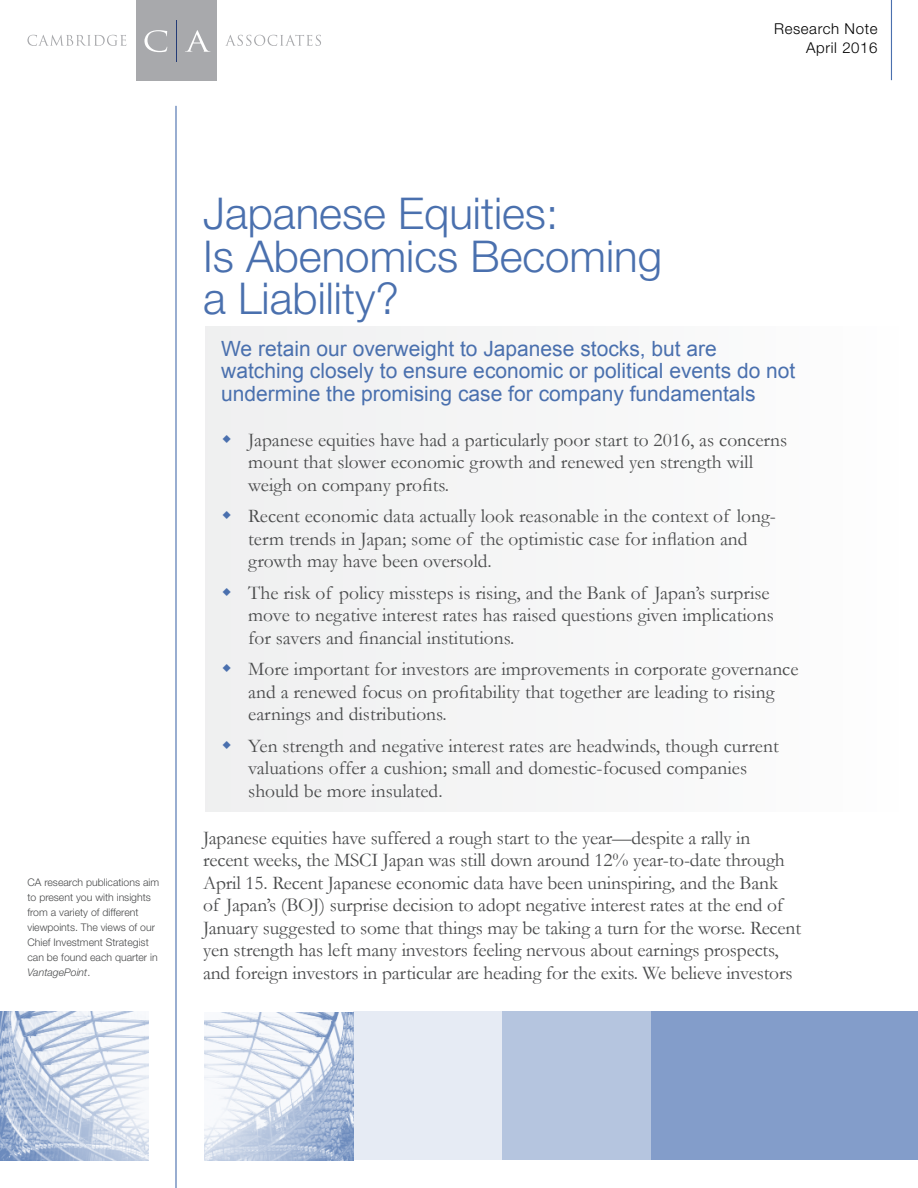
<style>
.page{position:relative;width:918px;height:1188px;background:#fff}
.page>*{position:absolute;margin:0;border:0;box-sizing:border-box;transform-origin:0 0}
.t1{font:300 43.8px/42.2px "Helvetica Neue LT Std";color:#4a70ae}
.t2{font:21px/22.5px "Arial";color:#4a70ae}
.t3{font:19.5px/22.5px "Garamond";color:#4a4b4c}
.t4{font:300 15px/19.5px "Helvetica Neue LT Std";letter-spacing:.04em;color:#000;text-align:right}
.t5{font:300 10.5px/15px "Helvetica Neue LT Std";color:#4a4b4c}
.s1{font-style:italic}
</style>
<div class="page">
<div style="left:354px;top:1012px;width:148px;height:148px;background:#e6ebf4"></div>
<div style="left:136px;top:0;width:81px;height:81px;background:#a8a9ac"></div>
<svg style="left:27px;top:35px;width:99px;height:11px"></svg>
<svg style="left:225px;top:35px;width:96px;height:11px"></svg>
<hr style="left:176px;top:20px;width:1px;height:42px;background:#233b76">
<svg style="left:144px;top:30px;width:67px;height:22px"></svg>
<div style="left:651px;top:1012px;width:267px;height:148px;background:#839dca"></div>
<div style="left:502px;top:1012px;width:149px;height:148px;background:#b5c5df"></div>
<div style="left:205px;top:326px;width:713px;height:485px;background:#f6f6f6"></div>
<hr style="left:891px;top:0;width:1px;height:80px;background:#4a70ae">
<img style="left:0;top:1012px;width:149px;height:148px">
<img style="left:205px;top:1012px;width:148px;height:148px">
<hr style="left:175px;top:106px;width:2px;height:1082px;background:#4a70ae">
<p class="t4" style="left:774px;top:18px;width:105px">Research Note<br>April 2016</p>
<p class="t5" style="left:27px;top:874px;width:133px">CA research publications aim to present you with insights from a variety of different viewpoints. The views of our<br>Chief Investment Strategist can be found each quarter in<br><span class="s1">VantagePoint</span>.</p>
<h1 class="t1" style="left:203px;top:192px;width:461px">Japanese Equities:<br>Is Abenomics Becoming a Liability?</h1>
<p class="t2" style="left:221px;top:337px;width:576px">We retain our overweight to Japanese stocks, but are watching closely to ensure economic or political events do not undermine the promising case for company fundamentals</p>
<p class="t3" style="left:248px;top:428px;width:541px">Japanese equities have had a particularly poor start to 2016, as concerns mount that slower economic growth and renewed yen strength will weigh on company profits.</p>
<p class="t3" style="left:248px;top:504px;width:529px">Recent economic data actually look reasonable in the context of long&shy;term trends in Japan; some of the optimistic case for inflation and growth may have been oversold.</p>
<p class="t3" style="left:248px;top:581px;width:527px">The risk of policy missteps is rising, and the Bank of Japan’s surprise move to negative interest rates has raised questions given implications for savers and financial institutions.</p>
<p class="t3" style="left:248px;top:657px;width:552px">More important for investors are improvements in corporate governance and a renewed focus on profitability that together are leading to rising earnings and distributions.</p>
<p class="t3" style="left:248px;top:734px;width:532px">Yen strength and negative interest rates are headwinds, though current valuations offer a cushion; small and domestic-focused companies should be more insulated.</p>
<p class="t3" style="left:203px;top:826px;width:599px">Japanese equities have suffered a rough start to the year—despite a rally in<br>recent weeks, the MSCI Japan was still down around 12% year-to-date through April 15. Recent Japanese economic data have been uninspiring, and the Bank<br>of Japan’s (BOJ) surprise decision to adopt negative interest rates at the end of January suggested to some that things may be taking a turn for the worse. Recent yen strength has left many investors feeling nervous about earnings prospects, and foreign investors in particular are heading for the exits. We believe investors</p>
</div>
